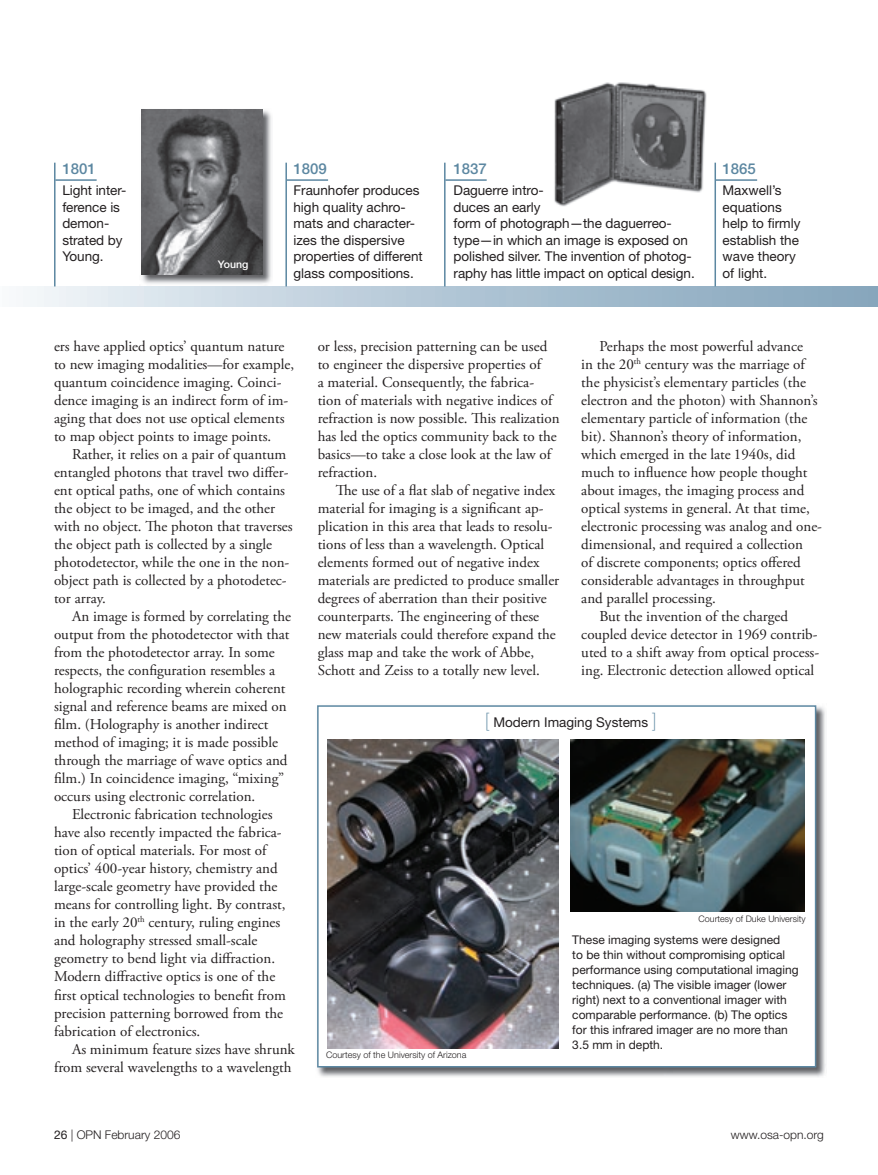
<style>
.page{position:relative;width:878px;height:1175px;background:#fff}
.page>*{position:absolute;margin:0;border:0;box-sizing:border-box;transform-origin:0 0}
.t1{font:15px/18px "Adobe Garamond Pro";color:#231f20}
.t2{font:500 15px "Helvetica Neue";color:#5c87a1}
.t3{font:13.5px/16.5px "Helvetica Neue";letter-spacing:-.005em;color:#231f20}
.t4{font:12px/15px "Helvetica Neue";color:#231f20}
.t5{font:300 12px "Helvetica Neue";color:#231f20}
.t6{font:500 10.5px "Helvetica Neue";color:#fff}
.t7{font:300 9px "Helvetica Neue";color:#231f20}
.s1{font-weight:100;font-size:19.5px;color:#5c87a1}
.s2{font-weight:400}
</style>
<div class="page">
<div style="left:0;top:286px;width:878px;height:21px;background:linear-gradient(to right,#f0f4f8,#7fa1b9)"></div>
<hr style="left:714px;top:163px;width:2px;height:123px;background:#5c87a1">
<hr style="left:715px;top:179px;width:42px;height:2px;background:#5c87a1">
<img style="left:554px;top:82px;width:152px;height:124px">
<hr style="left:54px;top:163px;width:2px;height:123px;background:#5c87a1">
<hr style="left:55px;top:179px;width:42px;height:2px;background:#5c87a1">
<hr style="left:285px;top:163px;width:2px;height:123px;background:#5c87a1">
<hr style="left:287px;top:179px;width:41px;height:2px;background:#5c87a1">
<hr style="left:444px;top:163px;width:1px;height:123px;background:#5c87a1">
<hr style="left:445px;top:179px;width:41px;height:2px;background:#5c87a1">
<img style="left:317px;top:705px;width:509px;height:372px">
<div style="left:318px;top:706px;width:497px;height:360px;background:#fff"></div>
<div style="left:317px;top:705px;width:499px;height:362px;border:2px solid #5c87a1"></div>
<img style="left:327px;top:739px;width:231px;height:309px">
<img style="left:570px;top:739px;width:234px;height:172px">
<img style="left:142px;top:109px;width:129px;height:175px">
<img style="left:141px;top:109px;width:121px;height:166px">
<p class="t2" style="left:62px;top:160px;width:35px">1801</p>
<p class="t3" style="left:62px;top:182px;width:66px">Light inter&shy;ference is demon&shy;strated by<br>Young.</p>
<p class="t6" style="left:218px;top:257px;width:32px">Young</p>
<p class="t2" style="left:293px;top:160px;width:35px">1809</p>
<p class="t3" style="left:293px;top:182px;width:131px">Fraunhofer produces high quality achro&shy;mats and character&shy;izes the dispersive properties of different glass compositions.</p>
<p class="t2" style="left:453px;top:160px;width:35px">1837</p>
<p class="t3" style="left:453px;top:182px;width:243px">Daguerre intro-<br>duces an early<br>form of photograph—the daguerreo&shy;type—in which an image is exposed on polished silver. The invention of photog&shy;raphy has little impact on optical design.</p>
<p class="t2" style="left:722px;top:160px;width:35px">1865</p>
<p class="t3" style="left:722px;top:182px;width:80px">Maxwell’s equations help to firmly establish the wave theory of light.</p>
<p class="t1" style="left:54px;top:338px;width:242px">ers have applied optics’ quantum nature to new imaging modalities—for example, quantum coincidence imaging. Coinci&shy;dence imaging is an indirect form of im&shy;aging that does not use optical elements to map object points to image points.</p>
<p class="t1" style="left:54px;top:446px;width:240px;text-indent:18px">Rather, it relies on a pair of quantum entangled photons that travel two differ&shy;ent optical paths, one of which contains the object to be imaged, and the other with no object. The photon that traverses the object path is collected by a single photodetector, while the one in the non&shy;object path is collected by a photodetec&shy;tor array.</p>
<p class="t1" style="left:54px;top:608px;width:238px;text-indent:18px">An image is formed by correlating the output from the photodetector with that from the photodetector array. In some respects, the configuration resembles a holographic recording wherein coherent signal and reference beams are mixed on film. (Holography is another indirect method of imaging; it is made possible through the marriage of wave optics and film.) In coincidence imaging, “mixing” occurs using electronic correlation.</p>
<p class="t1" style="left:54px;top:806px;width:233px;text-indent:18px">Electronic fabrication technologies have also recently impacted the fabrica&shy;tion of optical materials. For most of optics’ 400-year history, chemistry and large-scale geometry have provided the means for controlling light. By contrast, in the early 20<sup>th</sup> century, ruling engines and holography stressed small-scale geometry to bend light via diffraction.<br>Modern diffractive optics is one of the first optical technologies to benefit from precision patterning borrowed from the fabrication of electronics.</p>
<p class="t1" style="left:54px;top:1040px;width:242px;text-align:right">As minimum feature sizes have shrunk from several wavelengths to a wavelength</p>
<p class="t1" style="left:317px;top:338px;width:243px">or less, precision patterning can be used to engineer the dispersive properties of<br>a material. Consequently, the fabrica&shy;tion of materials with negative indices of refraction is now possible. This realization has led the optics community back to the basics—to take a close look at the law of refraction.</p>
<p class="t1" style="left:317px;top:482px;width:243px;text-indent:18px">The use of a flat slab of negative index material for imaging is a significant ap&shy;plication in this area that leads to resolu&shy;tions of less than a wavelength. Optical elements formed out of negative index materials are predicted to produce smaller degrees of aberration than their positive counterparts. The engineering of these new materials could therefore expand the glass map and take the work of Abbe, Schott and Zeiss to a totally new level.</p>
<p class="t1" style="left:599px;top:338px;width:205px">Perhaps the most powerful advance</p>
<p class="t1" style="left:581px;top:356px;width:225px">in the 20<sup>th</sup> century was the marriage of</p>
<p class="t1" style="left:581px;top:374px;width:226px">the physicist’s elementary particles (the</p>
<p class="t1" style="left:581px;top:392px;width:238px">electron and the photon) with Shannon’s</p>
<p class="t1" style="left:581px;top:410px;width:228px">elementary particle of information (the</p>
<p class="t1" style="left:581px;top:428px;width:222px">bit). Shannon’s theory of information,</p>
<p class="t1" style="left:581px;top:446px;width:215px">which emerged in the late 1940s, did</p>
<p class="t1" style="left:581px;top:464px;width:227px">much to influence how people thought</p>
<p class="t1" style="left:581px;top:482px;width:224px">about images, the imaging process and</p>
<p class="t1" style="left:581px;top:500px;width:230px">optical systems in general. At that time,</p>
<p class="t1" style="left:581px;top:518px;width:242px">electronic processing was analog and one-</p>
<p class="t1" style="left:581px;top:536px;width:223px">dimensional, and required a collection</p>
<p class="t1" style="left:581px;top:554px;width:221px">of discrete components; optics offered</p>
<p class="t1" style="left:581px;top:572px;width:225px">considerable advantages in throughput</p>
<p class="t1" style="left:581px;top:590px;width:136px">and parallel processing.</p>
<p class="t1" style="left:599px;top:608px;width:190px">But the invention of the charged</p>
<p class="t1" style="left:581px;top:626px;width:238px">coupled device detector in 1969 contrib-</p>
<p class="t1" style="left:581px;top:644px;width:239px">uted to a shift away from optical process-</p>
<p class="t1" style="left:581px;top:662px;width:234px">ing. Electronic detection allowed optical</p>
<p class="t3" style="left:485px;top:714px;width:173px"><span class="s1">[</span> Modern Imaging Systems <span class="s1">]</span></p>
<p class="t7" style="left:326px;top:1049px;width:142px">Courtesy of the University of Arizona</p>
<p class="t7" style="left:698px;top:913px;width:109px">Courtesy of Duke University</p>
<p class="t4" style="left:572px;top:932px;width:228px">These imaging systems were designed<br>to be thin without compromising optical performance using computational imaging techniques. (a) The visible imager (lower right) next to a conventional imager with comparable performance. (b) The optics for this infrared imager are no more than 3.5 mm in depth.</p>
<p class="t5" style="left:54px;top:1127px;width:128px"><span class="s2">26</span> | OPN February 2006</p>
<p class="t5" style="left:731px;top:1127px;width:94px">www.osa-opn.org</p>
</div>
